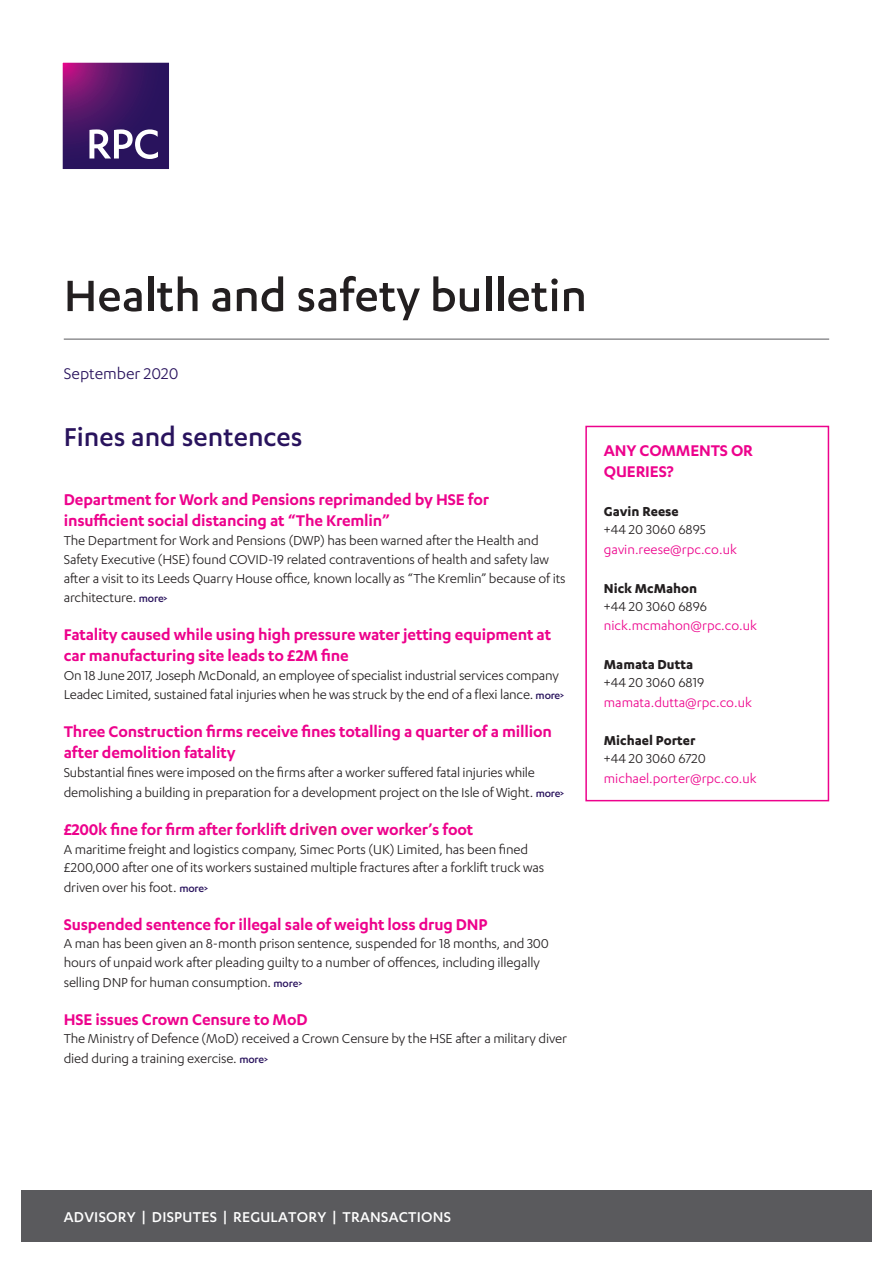
<style>
.page{position:relative;width:893px;height:1263px;background:#fff}
.page>*{position:absolute;margin:0;border:0;box-sizing:border-box;transform-origin:0 0}
.Main_cover_title__on{font:500 51px "Karbon";color:#231f20}
.Sub-title__20pt{font:500 30px "Karbon";color:#29135d}
.Body_header_1{font:600 18px/21px "Karbon";letter-spacing:-.01em;color:#ed028c}
.Body{font:600 18px "Karbon";letter-spacing:-.01em;color:#ed028c}
.Date_style_-_front_c{font:18px "Karbon";color:#29135d}
.t1{font:500 16.5px "Karbon";letter-spacing:.015em;color:#fff}
.Body-2{font:15px/19px "Karbon";letter-spacing:-.01em;color:#231f20}
.Pull_Out_-_Contacts{font:15px "Karbon";color:#ed028c}
.Pull_Out_-_Contacts-2{font:15px "Karbon";color:#231f20}
.Pull_Out_-_Contacts-3{font:700 15px "Karbon";color:#231f20}
.s1{font-weight:500;font-size:12px;color:#29135d}
.s2{font-family:"Arial";font-weight:700;font-size:16.5px;color:#e40c7d}
</style>
<div class="page">
<div style="left:21px;top:1191px;width:851px;height:51px;background:#5a5a5d"></div>
<div style="left:585px;top:426px;width:244px;height:375px;border:2px solid #ed028c"></div>
<hr style="left:64px;top:339px;width:765px;height:1px;background:#5a5a5d">
<svg style="left:62px;top:62px;width:107px;height:107px;background:#542a72"></svg>
<p class="Main_cover_title__on" style="left:64px;top:267px;width:525px">Health and safety bulletin</p>
<p class="Date_style_-_front_c" style="left:64px;top:364px;width:116px">September 2020</p>
<p class="Sub-title__20pt" style="left:64px;top:420px;width:240px">Fines and sentences</p>
<p class="Body_header_1" style="left:64px;top:489px;width:427px">Department for Work and Pensions reprimanded by HSE for insufficient social distancing at “The Kremlin”</p>
<p class="Body-2" style="left:64px;top:531px;width:503px">The Department for Work and Pensions (DWP) has been warned after the Health and Safety Executive (HSE) found COVID-19 related contraventions of health and safety law after a visit to its Leeds Quarry House office, known locally as “The Kremlin” because of its architecture. <span class="s1">more&gt;</span></p>
<p class="Body_header_1" style="left:64px;top:623px;width:489px">Fatality caused while using high pressure water jetting equipment at car manufacturing site leads to £2M fine</p>
<p class="Body-2" style="left:64px;top:665px;width:502px;line-height:19.5px">On 18 June 2017, Joseph McDonald, an employee of specialist industrial services company<br>Leadec Limited, sustained fatal injuries when he was struck by the end of a flexi lance. <span class="s1">more&gt;</span></p>
<p class="Body_header_1" style="left:64px;top:721px;width:490px">Three Construction firms receive fines totalling a quarter of a million after demolition fatality</p>
<p class="Body-2" style="left:64px;top:762px;width:502px;line-height:19.5px">Substantial fines were imposed on the firms after a worker suffered fatal injuries while demolishing a building in preparation for a development project on the Isle of Wight. <span class="s1">more&gt;</span></p>
<p class="Body" style="left:64px;top:819px;width:411px">£200k fine for firm after forklift dr<span class="s2">iven</span> over worker’s foot</p>
<p class="Body-2" style="left:64px;top:839px;width:482px">A maritime freight and logistics company, Simec Ports (UK) Limited, has been fined £200,000 after one of its workers sustained multiple fractures after a forklift truck was driven over his foot. <span class="s1">more&gt;</span></p>
<p class="Body_header_1" style="left:64px;top:913px;width:425px">Suspended sentence for illegal sale of weight loss drug DNP</p>
<p class="Body-2" style="left:64px;top:934px;width:487px">A man has been given an 8-month prison sentence, suspended for 18 months, and 300 hours of unpaid work after pleading guilty to a number of offences, including illegally selling DNP for human consumption. <span class="s1">more&gt;</span></p>
<p class="Body_header_1" style="left:64px;top:1008px;width:245px">HSE issues Crown Censure to MoD</p>
<p class="Body-2" style="left:64px;top:1029px;width:505px;line-height:19.5px">The Ministry of Defence (MoD) received a Crown Censure by the HSE after a military diver died during a training exercise. <span class="s1">more&gt;</span></p>
<p class="Body_header_1" style="left:604px;top:440px;width:151px">ANY COMMENTS OR<br>QUERIES?</p>
<p class="Pull_Out_-_Contacts-3" style="left:604px;top:503px;width:76px">Gavin Reese</p>
<p class="Pull_Out_-_Contacts-2" style="left:604px;top:521px;width:103px">+44 20 3060 6895</p>
<p class="Pull_Out_-_Contacts" style="left:604px;top:541px;width:134px">gavin.reese@rpc.co.uk</p>
<p class="Pull_Out_-_Contacts-3" style="left:604px;top:579px;width:95px">Nick McMahon</p>
<p class="Pull_Out_-_Contacts-2" style="left:604px;top:598px;width:105px">+44 20 3060 6896</p>
<p class="Pull_Out_-_Contacts" style="left:604px;top:617px;width:155px">nick.mcmahon@rpc.co.uk</p>
<p class="Pull_Out_-_Contacts-3" style="left:604px;top:656px;width:91px">Mamata Dutta</p>
<p class="Pull_Out_-_Contacts-2" style="left:604px;top:674px;width:102px">+44 20 3060 6819</p>
<p class="Pull_Out_-_Contacts" style="left:604px;top:694px;width:149px">mamata.dutta@rpc.co.uk</p>
<p class="Pull_Out_-_Contacts-3" style="left:604px;top:732px;width:93px">Michael Porter</p>
<p class="Pull_Out_-_Contacts-2" style="left:604px;top:751px;width:104px">+44 20 3060 6720</p>
<p class="Pull_Out_-_Contacts" style="left:604px;top:770px;width:154px">michael.porter@rpc.co.uk</p>
<p class="t1" style="left:64px;top:1208px;width:389px">ADVISORY | DISPUTES | REGULATORY | TRANSACTIONS</p>
</div>
